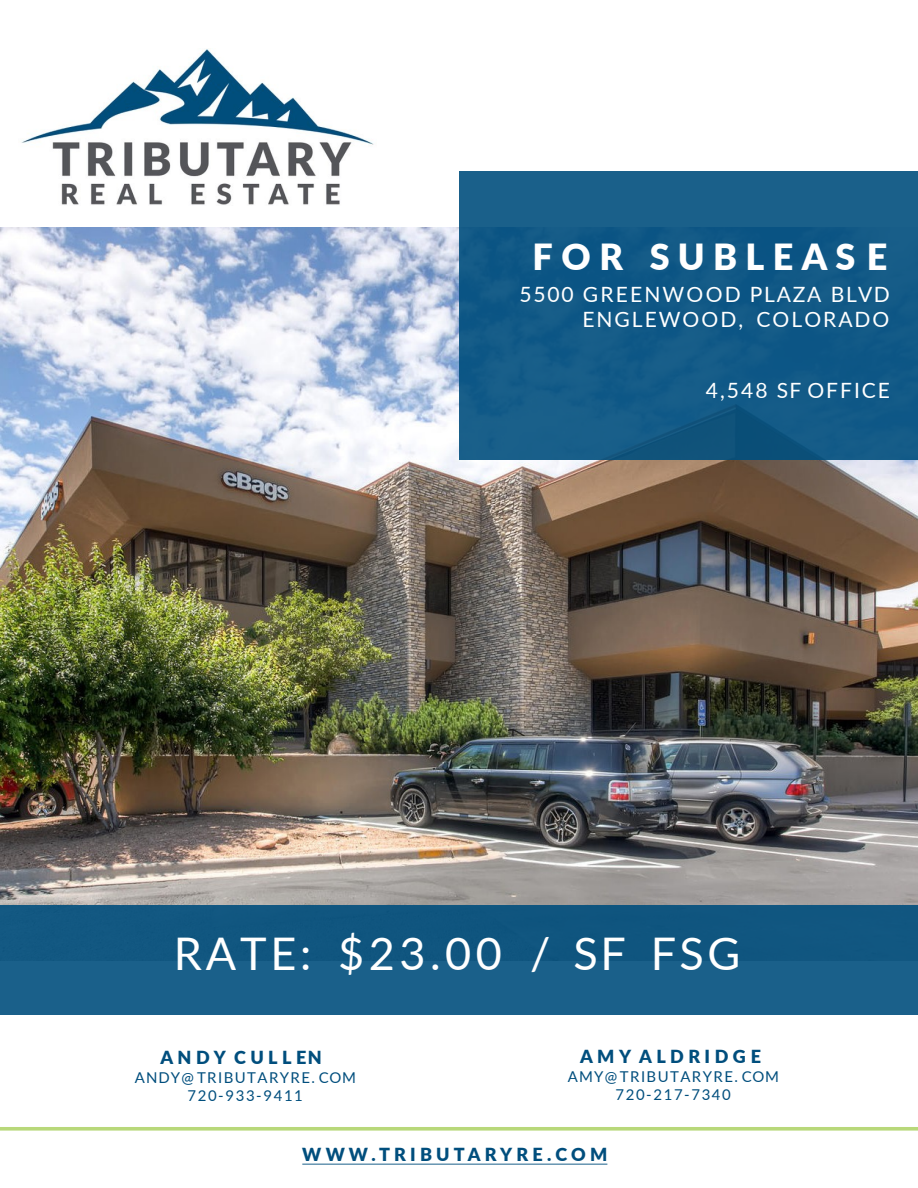
<style>
.page{position:relative;width:918px;height:1188px;background:#fff}
.page>*{position:absolute;margin:0;border:0;box-sizing:border-box;transform-origin:0 0}
.t1{font:45px "Lato";letter-spacing:.085em;color:#fff}
.t2{font:900 36px "Lato";color:#fff}
.t3{font:21px/25.2px "Lato";letter-spacing:.095em;color:#fff;text-align:right}
.t4{font:900 18px "Lato";letter-spacing:.23em;color:#004e7d}
.t5{font:15px/18px "Lato";letter-spacing:.095em;color:#004e7d;text-align:center}
</style>
<div class="page">
<img style="left:0;top:227px;width:918px;height:678px">
<div style="left:459px;top:171px;width:459px;height:288px;background:#135b87"></div>
<svg style="left:0;top:1127px;width:918px;height:4px;background:#bfdc87"></svg>
<div style="left:0;top:905px;width:918px;height:110px;background:#135983"></div>
<svg style="left:302px;top:1164px;width:305px;height:1px"></svg>
<img style="left:21px;top:49px;width:353px;height:156px">
<h2 class="t2" style="left:532px;top:230px;width:357px">FOR S U B L E A SE</h2>
<p class="t3" style="left:519px;top:281px;width:372px">5500 GREENWOOD PLAZA BLVD<br>ENGLEWOOD, COLORADO</p>
<p class="t3" style="left:706px;top:377px;width:186px">4,548 SF OFFICE</p>
<p class="t1" style="left:174px;top:922px;width:568px">RATE: $23.00 / SF FSG</p>
<p class="t4" style="left:161px;top:1044px;width:163px">A N D Y C U L L EN</p>
<p class="t5" style="left:135px;top:1068px;width:223px">ANDY@ TRIBUTARYRE. COM<br>720-933-9411</p>
<p class="t4" style="left:580px;top:1043px;width:182px">A M Y A L D R I D G E</p>
<p class="t5" style="left:568px;top:1067px;width:213px">AMY@TRIBUTARYRE. COM<br>720-217-7340</p>
<p class="t4" style="left:302px;top:1141px;width:307px">WWW.TRIBUTARYRE.COM</p>
</div>
